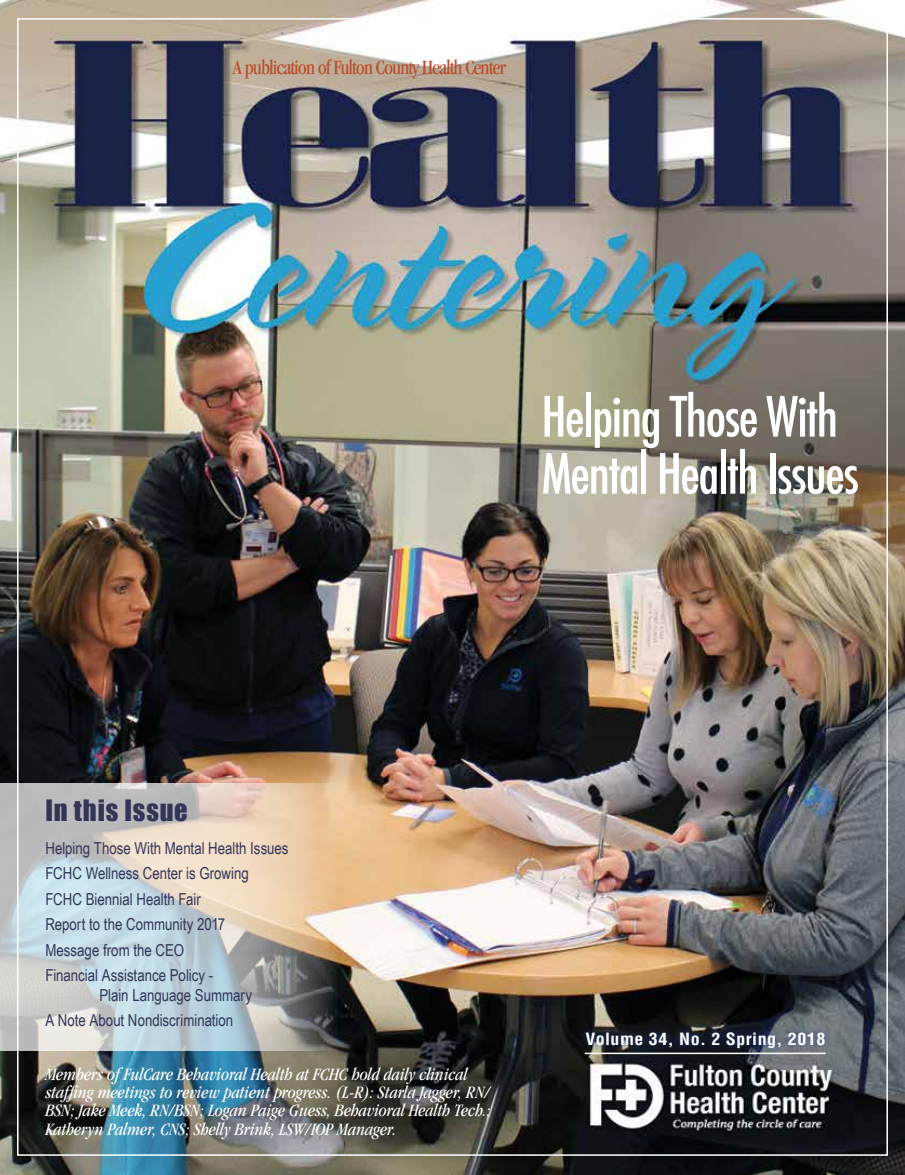
<style>
.page{position:relative;width:905px;height:1175px;background:#fff}
.page>*{position:absolute;margin:0;border:0;box-sizing:border-box;transform-origin:0 0}
.t1{font:500 condensed 54px/57px "Futura";letter-spacing:-.03em;color:#fff}
.t2{font:27px "Impact";letter-spacing:.03em;color:#323458}
.t3{font:condensed 21px "Garamond";letter-spacing:-.04em;color:#ba4c28;scale:.96 1}
.t4{font:italic condensed 18px/18px "Garamond";letter-spacing:-.005em;color:#fff}
.t5{font:16.5px/25.5px "Arial Narrow";color:#323458}
.t6{font:700 condensed 16.5px "Helvetica";letter-spacing:.025em;color:#fff;scale:1.09 1}
</style>
<div class="page">
<img style="left:0;top:0;width:904px;height:1174px">
<img style="left:0;top:783px;width:492px;height:267px">
<div style="left:579px;top:1024px;width:252px;height:31px;background:#25408f;opacity:.83"></div>
<hr style="left:584px;top:1052px;width:241px;height:2px;background:#fff">
<p class="t3" style="left:233px;top:55px;width:286px">A publication of Fulton County Health Center</p>
<h1 class="t1" style="left:541px;top:388px;width:319px">Helping Those With<br>Mental Health Issues</h1>
<h2 class="t2" style="left:45px;top:789px;width:144px">In this Issue</h2>
<p class="t5" style="left:45px;top:834px;width:245px">Helping Those With Mental Health Issues<br>FCHC Wellness Center is Growing<br>FCHC Biennial Health Fair<br>Report to the Community 2017<br>Message from the CEO<br>Financial Assistance Policy -</p>
<p class="t5" style="left:45px;top:981px;width:208px;text-indent:54px">Plain Language Summary<br>A Note About Nondiscrimination</p>
<p class="t4" style="left:45px;top:1065px;width:447px">Members of FulCare Behavioral Health at FCHC hold daily clinical staffing meetings to review patient progress. (L-R): Starla Jagger, RN/ BSN; Jake Meek, RN/BSN; Logan Paige Guess, Behavioral Health Tech.; Katheryn Palmer, CNS; Shelly Brink, LSW/IOP Manager.</p>
<p class="t6" style="left:585px;top:1029px;width:221px">Volume 34, No. 2 Spring, 2018</p>
</div>
